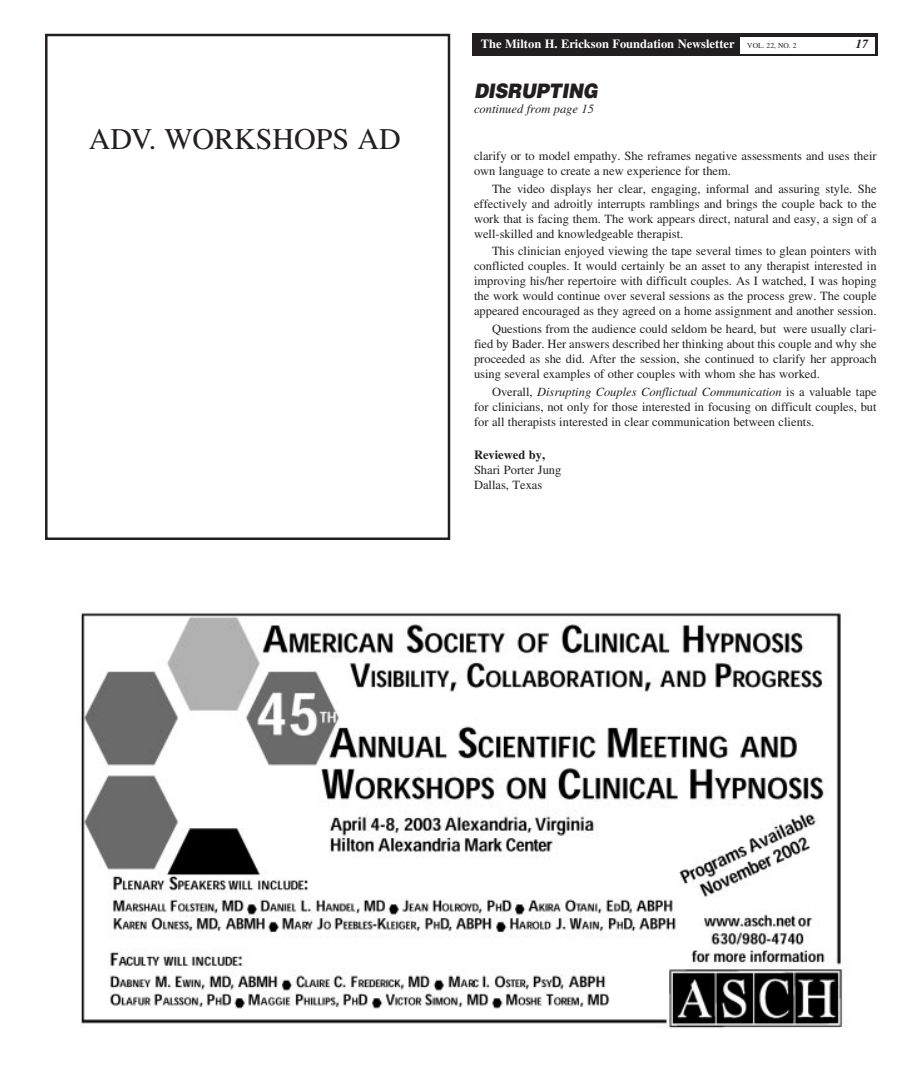
<style>
.page{position:relative;width:923px;height:1080px;background:#fff}
.page>*{position:absolute;margin:0;border:0;box-sizing:border-box;transform-origin:0 0}
.t1{font:30px "Times";color:#231f20}
.t2{font:italic 900 20px "Helvetica";letter-spacing:-.015em;color:#231f20;scale:.9 1}
.t3{font:12.5px/15px "Times";color:#231f20;text-align:justify}
.t4{font:700 12.5px "Times";color:#fff}
.t5{font:italic 12.5px "Times";color:#231f20}
.t6{font:700 12.5px "Times";color:#231f20}
.t7{font:italic 700 12.5px "Times";color:#231f20}
.s1{font-weight:400;font-size:7.5px;color:#231f20}
.s2{font-style:italic}
</style>
<div class="page">
<div style="left:472px;top:34px;width:406px;height:22px;background:#231f20"></div>
<div style="left:740px;top:37px;width:134px;height:16px;background:#fff"></div>
<img style="left:81px;top:612px;width:762px;height:416px">
<div style="left:45px;top:34px;width:405px;height:506px;border:2px solid #231f20"></div>
<h1 class="t1" style="left:89px;top:128px;width:313px">ADV. WORKSHOPS AD</h1>
<p class="t4" style="left:481px;top:39px;width:317px">The Milton H. Erickson Foundation Newsletter <span class="s1">VOL. 22, NO. 2</span></p>
<p class="t7" style="left:855px;top:40px;width:14px">17</p>
<h2 class="t2" style="left:474px;top:83px;width:139px">DISRUPTING</h2>
<p class="t5" style="left:474px;top:104px;width:121px">continued from page 15</p>
<p class="t3" style="left:474px;top:149px;width:404px">clarify or to model empathy. She reframes negative assessments and uses their own language to create a new experience for them.</p>
<p class="t3" style="left:474px;top:182px;width:404px;text-indent:18px">The video displays her clear, engaging, informal and assuring style. She effectively and adroitly interrupts ramblings and brings the couple back to the work that is facing them. The work appears direct, natural and easy, a sign of a well-skilled and knowledgeable therapist.</p>
<p class="t3" style="left:474px;top:245px;width:404px;text-indent:18px">This clinician enjoyed viewing the tape several times to glean pointers with conflicted couples. It would certainly be an asset to any therapist interested in improving his/her repertoire with difficult couples. As I watched, I was hoping the work would continue over several sessions as the process grew. The couple appeared encouraged as they agreed on a home assignment and another session.</p>
<p class="t3" style="left:474px;top:323px;width:404px;text-indent:18px">Questions from the audience could seldom be heard, but were usually clari&shy;fied by Bader. Her answers described her thinking about this couple and why she proceeded as she did. After the session, she continued to clarify her approach using several examples of other couples with whom she has worked.</p>
<p class="t3" style="left:474px;top:385px;width:404px;text-indent:18px">Overall, <span class="s2">Disrupting Couples Conflictual Communication</span> is a valuable tape for clinicians, not only for those interested in focusing on difficult couples, but for all therapists interested in clear communication between clients.</p>
<p class="t6" style="left:474px;top:450px;width:73px">Reviewed by,</p>
<p class="t3" style="left:474px;top:463px;width:89px">Shari Porter Jung<br>Dallas, Texas</p>
</div>
